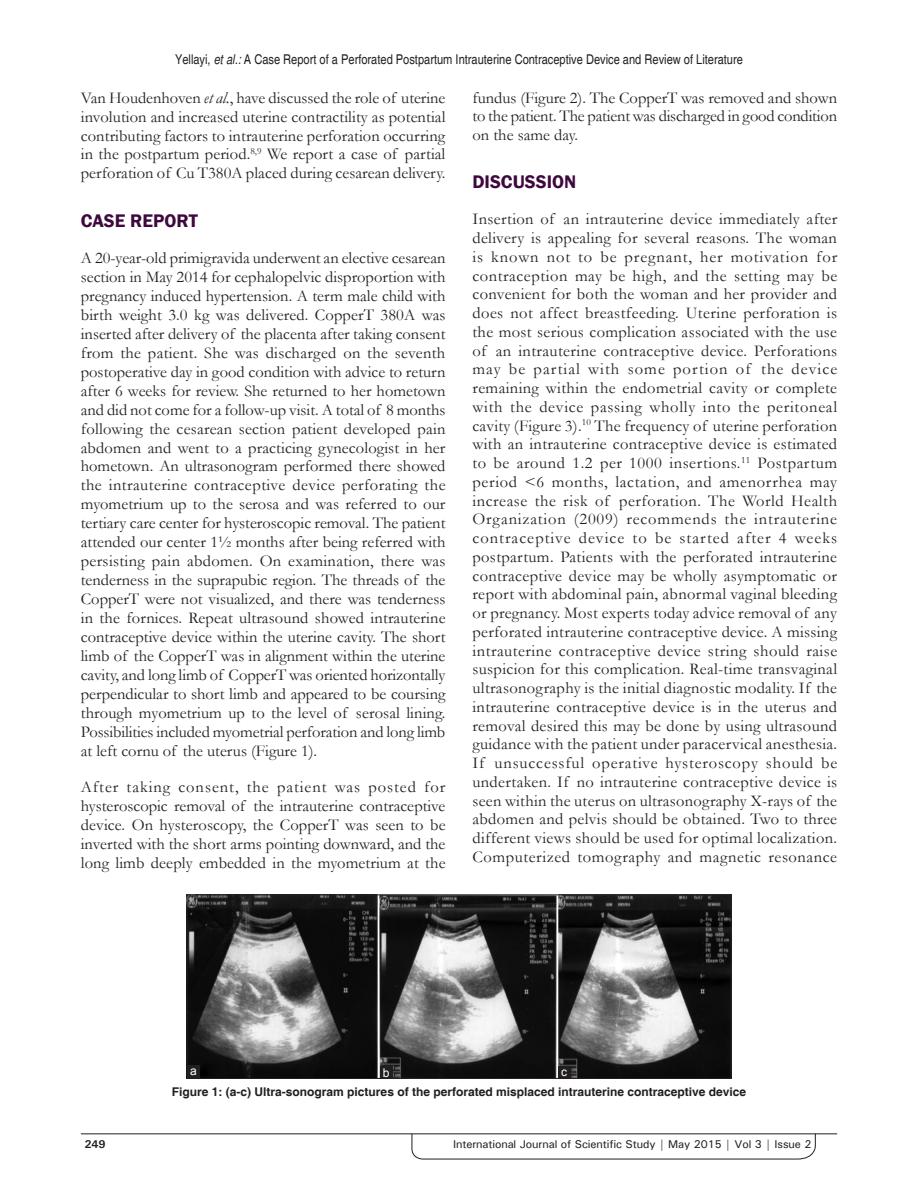
<style>
.page{position:relative;width:918px;height:1188px;background:#fff}
.page>*{position:absolute;margin:0;border:0;box-sizing:border-box;transform-origin:0 0}
.t1{font:600 18.75px "Franklin Gothic";color:#3e083e}
.TX{font:16.5px/18.8px "Garamond";letter-spacing:.005em;color:#231f20;text-align:justify}
.t2{font:condensed 13.5px "Helvetica";color:#231f20}
.FGC{font:700 12px "Helvetica";color:#231f20}
.LABEL{font:12px "Arial";color:#fff}
.t3{font:500 11.25px "Univers";letter-spacing:-.01em;color:#231f20}
.t4{font:700 11.25px "Univers";color:#231f20}
.s1{font-style:italic}
</style>
<div class="page">
<svg style="left:412px;top:1133px;width:404px;height:26px"></svg>
<hr style="left:81px;top:1134px;width:756px;height:1px;background:#231f20">
<img style="left:189px;top:897px;width:540px;height:180px">
<div style="left:187px;top:895px;width:544px;height:184px;border:1px solid #231f20"></div>
<div style="left:558px;top:1067px;width:13px;height:12px;background:#231f20"></div>
<div style="left:380px;top:1067px;width:12px;height:12px;background:#231f20"></div>
<div style="left:187px;top:1066px;width:13px;height:12px;background:#231f20"></div>
<p class="t2" style="left:175px;top:52px;width:569px">Yellayi, <span class="s1">et al.:</span> A Case Report of a Perforated Postpartum Intrauterine Contraceptive Device and Review of Literature</p>
<p class="TX" style="left:81px;top:88px;width:366px">Van Houdenhoven <span class="s1">et al.</span>, have discussed the role of uterine involution and increased uterine contractility as potential contributing factors to intrauterine perforation occurring in the postpartum period.<sup>8,9</sup> We report a case of partial perforation of Cu T380A placed during cesarean delivery.</p>
<h1 class="t1" style="left:81px;top:209px;width:119px">CASE REPORT</h1>
<p class="TX" style="left:81px;top:248px;width:366px">A 20-year-old primigravida underwent an elective cesarean section in May 2014 for cephalopelvic disproportion with pregnancy induced hypertension. A term male child with birth weight 3.0 kg was delivered. CopperT 380A was inserted after delivery of the placenta after taking consent from the patient. She was discharged on the seventh postoperative day in good condition with advice to return after 6 weeks for review. She returned to her hometown and did not come for a follow-up visit. A total of 8 months following the cesarean section patient developed pain abdomen and went to a practicing gynecologist in her hometown. An ultrasonogram performed there showed the intrauterine contraceptive device perforating the myometrium up to the serosa and was referred to our tertiary care center for hysteroscopic removal. The patient attended our center 1½ months after being referred with persisting pain abdomen. On examination, there was tenderness in the suprapubic region. The threads of the CopperT were not visualized, and there was tenderness in the fornices. Repeat ultrasound showed intrauterine contraceptive device within the uterine cavity. The short limb of the CopperT was in alignment within the uterine cavity, and long limb of CopperT was oriented horizontally perpendicular to short limb and appeared to be coursing through myometrium up to the level of serosal lining.<br>Possibilities included myometrial perforation and long limb at left cornu of the uterus (Figure 1).</p>
<p class="TX" style="left:81px;top:777px;width:366px">After taking consent, the patient was posted for hysteroscopic removal of the intrauterine contraceptive device. On hysteroscopy, the CopperT was seen to be inverted with the short arms pointing downward, and the long limb deeply embedded in the myometrium at the</p>
<p class="TX" style="left:472px;top:88px;width:366px">fundus (Figure 2). The CopperT was removed and shown to the patient. The patient was discharged in good condition on the same day.</p>
<h1 class="t1" style="left:472px;top:171px;width:105px">DISCUSSION</h1>
<p class="TX" style="left:472px;top:209px;width:366px">Insertion of an intrauterine device immediately after delivery is appealing for several reasons. The woman is known not to be pregnant, her motivation for contraception may be high, and the setting may be convenient for both the woman and her provider and does not affect breastfeeding. Uterine perforation is the most serious complication associated with the use of an intrauterine contraceptive device. Perforations may be partial with some portion of the device remaining within the endometrial cavity or complete with the device passing wholly into the peritoneal cavity (Figure 3).<sup>10</sup> The frequency of uterine perforation with an intrauterine contraceptive device is estimated to be around 1.2 per 1000 insertions.<sup>11</sup> Postpartum period &lt;6 months, lactation, and amenorrhea may increase the risk of perforation. The World Health Organization (2009) recommends the intrauterine contraceptive device to be started after 4 weeks postpartum. Patients with the perforated intrauterine contraceptive device may be wholly asymptomatic or report with abdominal pain, abnormal vaginal bleeding or pregnancy. Most experts today advice removal of any perforated intrauterine contraceptive device. A missing intrauterine contraceptive device string should raise suspicion for this complication. Real-time transvaginal ultrasonography is the initial diagnostic modality. If the intrauterine contraceptive device is in the uterus and removal desired this may be done by using ultrasound guidance with the patient under paracervical anesthesia.<br>If unsuccessful operative hysteroscopy should be undertaken. If no intrauterine contraceptive device is seen within the uterus on ultrasonography X-rays of the abdomen and pelvis should be obtained. Two to three different views should be used for optimal localization.<br>Computerized tomography and magnetic resonance</p>
<p class="LABEL" style="left:190px;top:1063px;width:8px">a</p>
<p class="LABEL" style="left:383px;top:1065px;width:8px">b</p>
<p class="LABEL" style="left:561px;top:1064px;width:7px">c</p>
<p class="FGC" style="left:172px;top:1085px;width:576px">Figure 1: (a-c) Ultra-sonogram pictures of the perforated misplaced intrauterine contraceptive device</p>
<p class="t4" style="left:84px;top:1137px;width:23px">249</p>
<p class="t3" style="left:453px;top:1137px;width:360px">International Journal of Scientific Study | May 2015 | Vol 3 | Issue 2</p>
</div>
